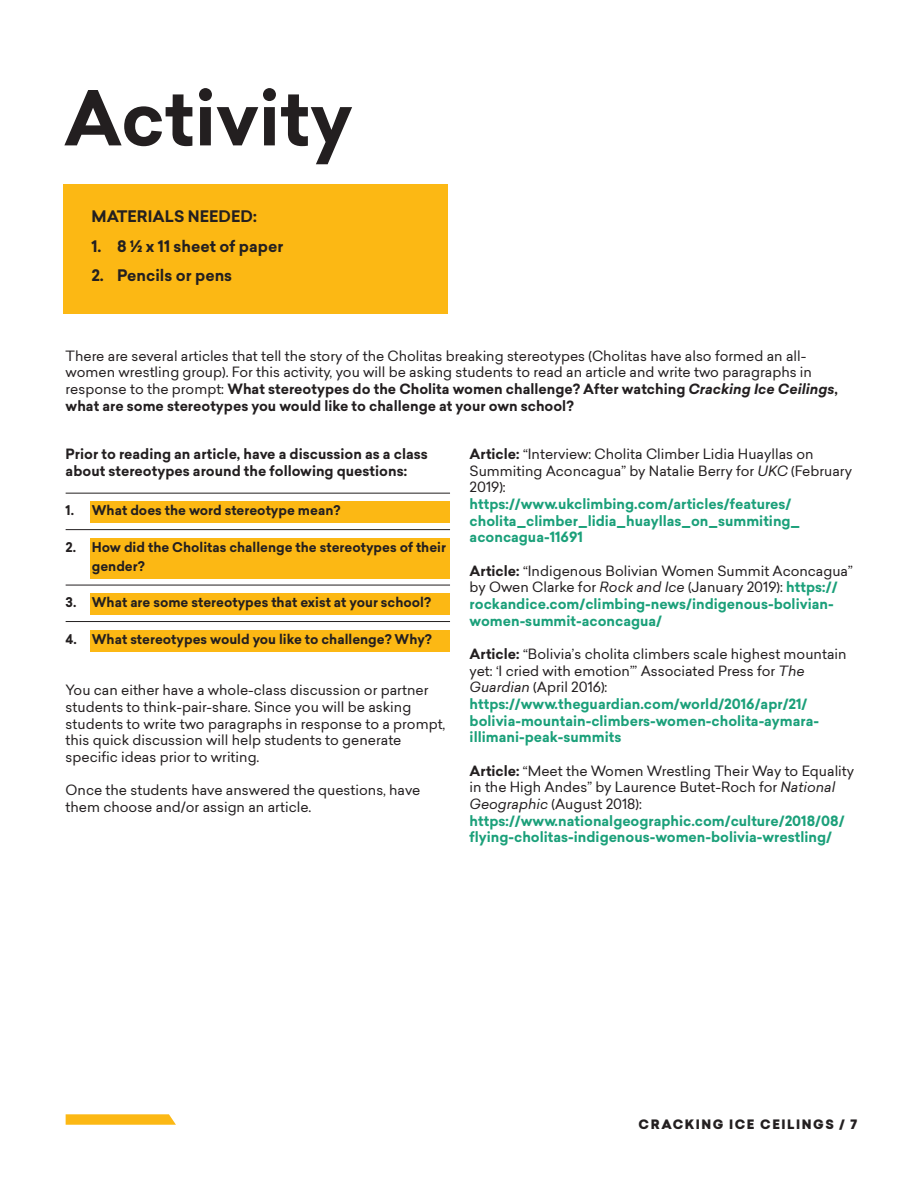
<style>
.page{position:relative;width:918px;height:1188px;background:#fff}
.page>*{position:absolute;margin:0;border:0;box-sizing:border-box;transform-origin:0 0}
.Titles{font:700 74.1px "Sailec";color:#231f20}
.Pull_Quote_-_Black{font:700 15.6px "Sailec";color:#231f20}
.Body_Text{font:13.95px/16.6px "Sailec";color:#231f20}
.Body_Text-2{font:700 13.95px/16.6px "Sailec";color:#1ba07a}
.Body_Text-3{font:700 13.95px/16.6px "Sailec";color:#231f20}
.t1{font:700 13.2px/18.9px "Sailec";color:#231f20}
.t2{font:900 12.75px "Sailec";letter-spacing:.12em;color:#231f20}
.s1{font-weight:700}
.s2{font-weight:700;font-style:italic}
.s3{font-style:italic}
.s4{color:#231f20}
.s5{font-weight:400;color:#231f20}
.s6{font-weight:400;font-style:italic;color:#231f20}
</style>
<div class="page">
<svg style="left:66px;top:1114px;width:110px;height:11px"></svg>
<div style="left:63px;top:184px;width:385px;height:130px;background:#fcb814"></div>
<div style="left:90px;top:501px;width:360px;height:22px;background:#fcb814"></div>
<hr style="left:66px;top:493px;width:384px;height:1px;background:#231f20">
<div style="left:90px;top:538px;width:360px;height:40px;background:#fcb814"></div>
<hr style="left:66px;top:529px;width:384px;height:1px;background:#231f20">
<div style="left:90px;top:593px;width:360px;height:22px;background:#fcb814"></div>
<hr style="left:66px;top:585px;width:384px;height:1px;background:#231f20">
<div style="left:90px;top:630px;width:360px;height:21px;background:#fcb814"></div>
<hr style="left:66px;top:621px;width:384px;height:1px;background:#231f20">
<p class="Titles" style="left:64px;top:65px;width:290px">Activity</p>
<p class="Pull_Quote_-_Black" style="left:92px;top:205px;width:167px">MATERIALS NEEDED:</p>
<p class="Pull_Quote_-_Black" style="left:92px;top:235px;width:193px">1. 8 ½ x 11 sheet of paper</p>
<p class="Pull_Quote_-_Black" style="left:92px;top:264px;width:142px">2. Pencils or pens</p>
<p class="Body_Text" style="left:66px;top:347px;width:774px">There are several articles that tell the story of the Cholitas breaking stereotypes (Cholitas have also formed an all&shy;women wrestling group). For this activity, you will be asking students to read an article and write two paragraphs in response to the prompt: <span class="s1">What stereotypes do the Cholita women challenge? After watching</span> <span class="s2">Cracking Ice Ceilings</span><span class="s1">, what are some stereotypes you would like to challenge at your own school?</span></p>
<p class="Body_Text-3" style="left:66px;top:446px;width:364px">Prior to reading an article, have a discussion as a class about stereotypes around the following questions:</p>
<p class="t1" style="left:66px;top:501px;width:276px">1. What does the word stereotype mean?</p>
<p class="t1" style="left:92px;top:538px;width:356px;text-indent:-26px">2. How did the Cholitas challenge the stereotypes of their gender?</p>
<p class="t1" style="left:66px;top:593px;width:367px">3. What are some stereotypes that exist at your school?</p>
<p class="t1" style="left:66px;top:630px;width:368px">4. What stereotypes would you like to challenge? Why?</p>
<p class="Body_Text" style="left:66px;top:682px;width:381px">You can either have a whole-class discussion or partner students to think-pair-share. Since you will be asking students to write two paragraphs in response to a prompt, this quick discussion will help students to generate specific ideas prior to writing.</p>
<p class="Body_Text" style="left:66px;top:782px;width:356px">Once the students have answered the questions, have them choose and/or assign an article.</p>
<p class="Body_Text" style="left:470px;top:445px;width:384px"><span class="s1">Article:</span> “Interview: Cholita Climber Lidia Huayllas on<br>Summiting Aconcagua” by Natalie Berry for <span class="s3">UKC</span> (February<br>2019):</p>
<p class="Body_Text-2" style="left:470px;top:496px;width:332px">https://www.ukclimbing.com/articles/features/ cholita_climber_lidia_huayllas_on_summiting_ aconcagua-11691</p>
<p class="Body_Text-2" style="left:470px;top:562px;width:385px"><span class="s4">Article:</span> <span class="s5">“Indigenous Bolivian Women Summit Aconcagua” by Owen Clarke for</span> <span class="s6">Rock and Ice</span> <span class="s5">(January 2019):</span> https:// rockandice.com/climbing-news/indigenous-bolivian&shy;women-summit-aconcagua/</p>
<p class="Body_Text" style="left:470px;top:645px;width:378px"><span class="s1">Article:</span> “Bolivia’s cholita climbers scale highest mountain yet: ‘I cried with emotion’” Associated Press for <span class="s3">The<br>Guardian</span> (April 2016):</p>
<p class="Body_Text-2" style="left:470px;top:696px;width:351px">https://www.theguardian.com/world/2016/apr/21/ bolivia-mountain-climbers-women-cholita-aymara&shy;illimani-peak-summits</p>
<p class="Body_Text" style="left:470px;top:762px;width:386px"><span class="s1">Article:</span> “Meet the Women Wrestling Their Way to Equality in the High Andes” by Laurence Butet-Roch for <span class="s3">National<br>Geographic</span> (August 2018):</p>
<p class="Body_Text-2" style="left:470px;top:812px;width:376px">https://www.nationalgeographic.com/culture/2018/08/ flying-cholitas-indigenous-women-bolivia-wrestling/</p>
<p class="t2" style="left:639px;top:1116px;width:220px">CRACKING ICE CEILINGS / 7</p>
</div>
